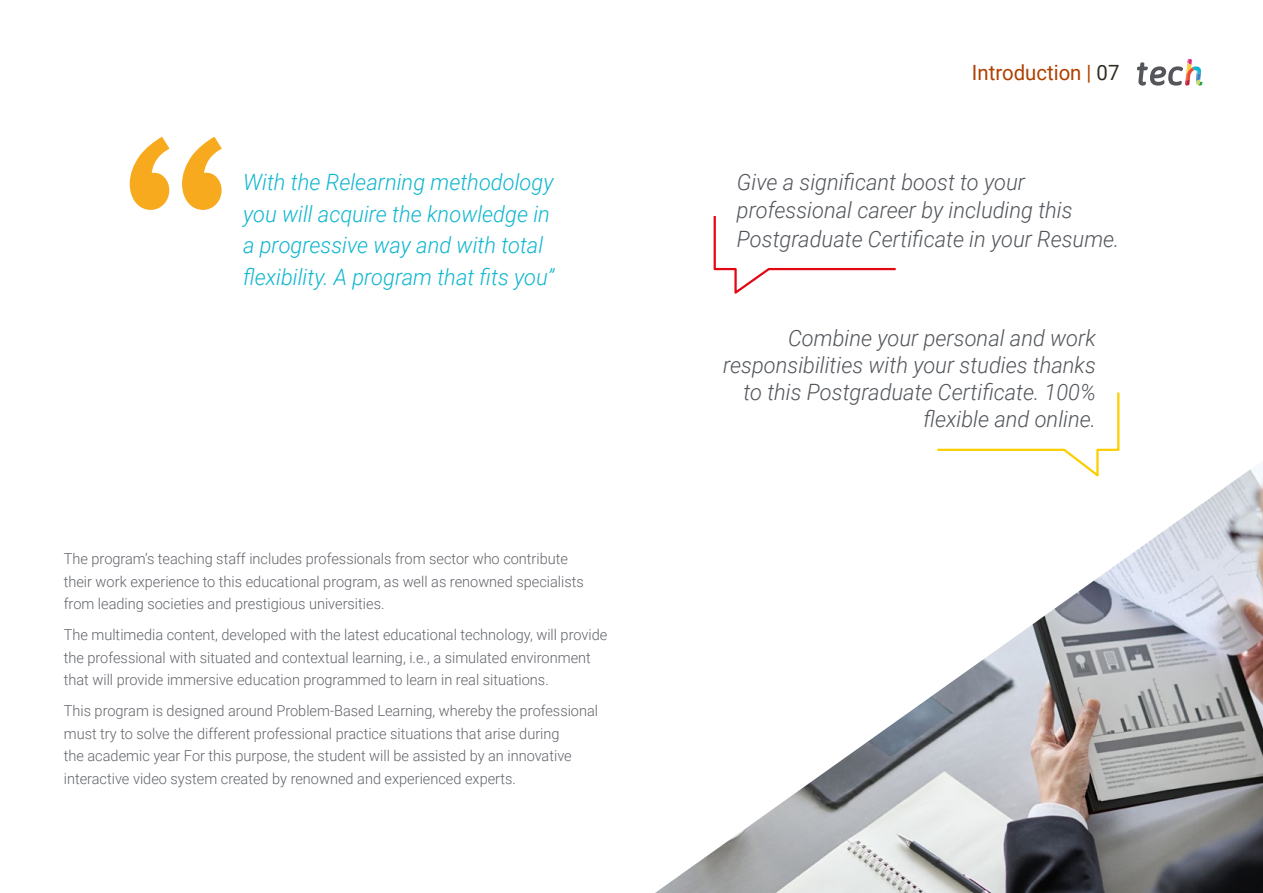
<style>
.page{position:relative;width:1263px;height:893px;background:#fff}
.page>*{position:absolute;margin:0;border:0;box-sizing:border-box;transform-origin:0 0}
.t1{font:italic 300 22.5px/27px "Roboto";color:#52555b;text-align:right}
.t2{font:italic 300 22.5px/31.5px "Roboto";color:#0fb6cf}
.t3{font:21px "Roboto";color:#ae4000}
.t4{font:300 15px/22.5px "Roboto";color:#61646a}
.s1{color:#312e20}
</style>
<div class="page">
<svg style="left:130px;top:137px;width:92px;height:73px"></svg>
<svg style="left:937px;top:392px;width:183px;height:68px"></svg>
<svg style="left:713px;top:216px;width:183px;height:78px"></svg>
<img style="left:655px;top:460px;width:608px;height:433px">
<svg style="left:1137px;top:59px;width:65px;height:27px"></svg>
<h1 class="t2" style="left:243px;top:166px;width:313px">With the Relearning methodology you will acquire the knowledge in a progressive way and with total flexibility. A program that fits you”</h1>
<p class="t4" style="left:64px;top:547px;width:522px">The program’s teaching staff includes professionals from sector who contribute their work experience to this educational program, as well as renowned specialists from leading societies and prestigious universities.</p>
<p class="t4" style="left:64px;top:623px;width:545px">The multimedia content, developed with the latest educational technology, will provide the professional with situated and contextual learning, i.e., a simulated environment that will provide immersive education programmed to learn in real situations.</p>
<p class="t4" style="left:64px;top:699px;width:536px">This program is designed around Problem-Based Learning, whereby the professional must try to solve the different professional practice situations that arise during<br>the academic year For this purpose, the student will be assisted by an innovative interactive video system created by renowned and experienced experts.</p>
<h2 class="t3" style="left:972px;top:57px;width:149px">Introduction | <span class="s1">07</span></h2>
<h1 class="t1" style="left:737px;top:167px;width:384px;line-height:28.5px;text-align:left">Give a significant boost to your professional career by including this<br>Postgraduate Certificate in your Resume.</h1>
<h1 class="t1" style="left:723px;top:324px;width:374px">Combine your personal and work responsibilities with your studies thanks to this Postgraduate Certificate. 100% flexible and online.</h1>
</div>
